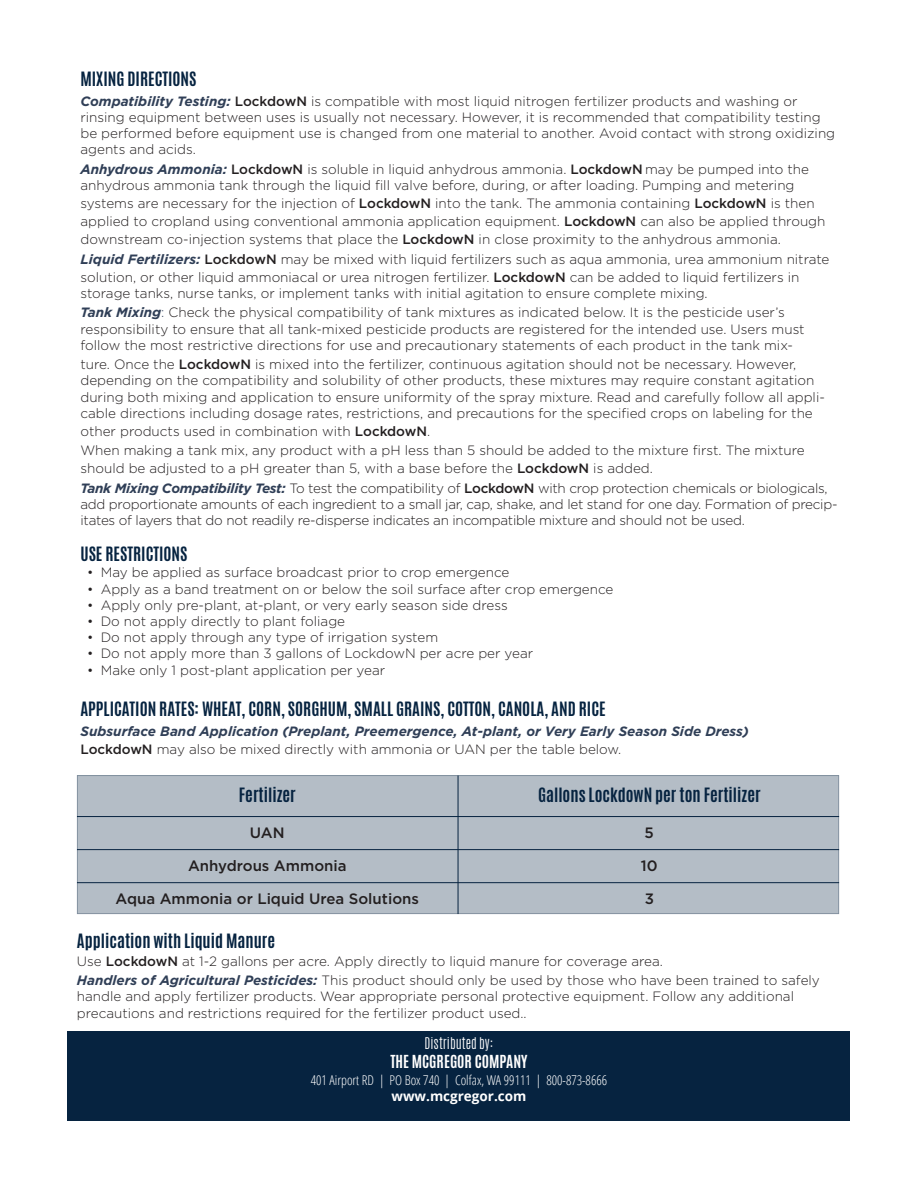
<style>
.page{position:relative;width:918px;height:1188px;background:#fff}
.page>*{position:absolute;margin:0;border:0;box-sizing:border-box;transform-origin:0 0}
.t1{font:700 16.5px "Antonio";color:#062340}
.t2{font:500 15px "Gotham";color:#231f20}
.t3{font:700 15px "Antonio";color:#fff}
.t4{font:300 13.5px/16.2px "Gotham";color:#231f20}
.t5{font:300 13.5px/16.2px "Gotham";letter-spacing:-.02em;color:#231f20}
.t6{font:italic 700 13.5px "Gotham";color:#303f57}
.t7{font:300 condensed 13.5px "Open Sans";color:#fff}
.t8{font:700 13.5px "Open Sans";color:#fff}
.t9{font:300 13.5px "Antonio";color:#fff}
.s1{font-weight:700;font-style:italic;color:#303f57}
.s2{font-weight:500}
.s3{color:#303f57}
</style>
<div class="page">
<div style="left:77px;top:776px;width:762px;height:138px;background:#b4bdc6"></div>
<hr style="left:458px;top:776px;width:1px;height:138px;background:#062340">
<hr style="left:77px;top:816px;width:762px;height:1px;background:#062340">
<hr style="left:77px;top:849px;width:762px;height:1px;background:#062340">
<hr style="left:77px;top:882px;width:762px;height:1px;background:#062340">
<div style="left:68px;top:1031px;width:782px;height:89px;background:#062340"></div>
<p class="t1" style="left:80px;top:67px;width:118px">MIXING DIRECTIONS</p>
<p class="t4" style="left:80px;top:93px;width:756px"><span class="s1">Compatibility Testing:</span> <span class="s2">LockdowN</span> is compatible with most liquid nitrogen fertilizer products and washing or rinsing equipment between uses is usually not necessary. However, it is recommended that compatibility testing be performed before equipment use is changed from one material to another. Avoid contact with strong oxidizing agents and acids.</p>
<p class="t4" style="left:80px;top:161px;width:730px"><span class="s1">Anhydrous Ammonia:</span> <span class="s2">LockdowN</span> is soluble in liquid anhydrous ammonia. <span class="s2">LockdowN</span> may be pumped into the anhydrous ammonia tank through the liquid fill valve before, during, or after loading. Pumping and metering</p>
<p class="t4" style="left:80px;top:194px;width:747px;line-height:18px">systems are necessary for the injection of <span class="s2">LockdowN</span> into the tank. The ammonia containing <span class="s2">LockdowN</span> is then applied to cropland using conventional ammonia application equipment. <span class="s2">LockdowN</span> can also be applied through downstream co-injection systems that place the <span class="s2">LockdowN</span> in close proximity to the anhydrous ammonia.</p>
<p class="t4" style="left:80px;top:250px;width:751px;line-height:18px"><span class="s1">Liquid Fertilizers:</span> <span class="s2">LockdowN</span> may be mixed with liquid fertilizers such as aqua ammonia, urea ammonium nitrate solution, or other liquid ammoniacal or urea nitrogen fertilizer. <span class="s2">LockdowN</span> can be added to liquid fertilizers in</p>
<p class="t4" style="left:80px;top:285px;width:629px">storage tanks, nurse tanks, or implement tanks with initial agitation to ensure complete mixing.</p>
<p class="t4" style="left:80px;top:304px;width:726px"><span class="s1">Tank Mixing</span><span class="s3">:</span> Check the physical compatibility of tank mixtures as indicated below. It is the pesticide user’s responsibility to ensure that all tank-mixed pesticide products are registered for the intended use. Users must follow the most restrictive directions for use and precautionary statements of each product in the tank mix-</p>
<p class="t4" style="left:80px;top:356px;width:746px">ture. Once the <span class="s2">LockdowN</span> is mixed into the fertilizer, continuous agitation should not be necessary. However, depending on the compatibility and solubility of other products, these mixtures may require constant agitation during both mixing and application to ensure uniformity of the spray mixture. Read and carefully follow all appli&shy;cable directions including dosage rates, restrictions, and precautions for the specified crops on labeling for the</p>
<p class="t4" style="left:80px;top:423px;width:351px">other products used in combination with <span class="s2">LockdowN</span>.</p>
<p class="t4" style="left:80px;top:441px;width:726px;line-height:18px">When making a tank mix, any product with a pH less than 5 should be added to the mixture first. The mixture should be adjusted to a pH greater than 5, with a base before the <span class="s2">LockdowN</span> is added.</p>
<p class="t5" style="left:80px;top:480px;width:759px"><span class="s1">Tank Mixing Compatibility Test:</span> To test the compatibility of <span class="s2">LockdowN</span> with crop protection chemicals or biologicals, add proportionate amounts of each ingredient to a small jar, cap, shake, and let stand for one day. Formation of precip&shy;itates of layers that do not readily re-disperse indicates an incompatible mixture and should not be used.</p>
<p class="t1" style="left:80px;top:542px;width:109px">USE RESTRICTIONS</p>
<p class="t4" style="left:87px;top:564px;width:424px">• May be applied as surface broadcast prior to crop emergence</p>
<p class="t4" style="left:87px;top:580px;width:528px">• Apply as a band treatment on or below the soil surface after crop emergence</p>
<p class="t4" style="left:87px;top:597px;width:422px">• Apply only pre-plant, at-plant, or very early season side dress</p>
<p class="t4" style="left:87px;top:613px;width:259px">• Do not apply directly to plant foliage</p>
<p class="t4" style="left:87px;top:629px;width:352px">• Do not apply through any type of irrigation system</p>
<p class="t4" style="left:87px;top:645px;width:448px">• Do not apply more than 3 gallons of LockdowN per acre per year</p>
<p class="t4" style="left:87px;top:661px;width:299px">• Make only 1 post-plant application per year</p>
<p class="t1" style="left:80px;top:697px;width:527px">APPLICATION RATES: WHEAT, CORN, SORGHUM, SMALL GRAINS, COTTON, CANOLA, AND RICE</p>
<p class="t6" style="left:80px;top:722px;width:670px">Subsurface Band Application (Preplant, Preemergence, At-plant, or Very Early Season Side Dress)</p>
<p class="t4" style="left:80px;top:740px;width:542px"><span class="s2">LockdowN</span> may also be mixed directly with ammonia or UAN per the table below.</p>
<p class="t1" style="left:239px;top:782px;width:58px">Fertilizer</p>
<p class="t2" style="left:250px;top:823px;width:36px">UAN</p>
<p class="t2" style="left:188px;top:856px;width:160px">Anhydrous Ammonia</p>
<p class="t2" style="left:116px;top:889px;width:305px">Aqua Ammonia or Liquid Urea Solutions</p>
<p class="t1" style="left:538px;top:782px;width:224px">Gallons LockdowN per ton Fertilizer</p>
<p class="t2" style="left:645px;top:823px;width:11px">5</p>
<p class="t2" style="left:641px;top:856px;width:18px">10</p>
<p class="t2" style="left:645px;top:889px;width:11px">3</p>
<p class="t1" style="left:77px;top:928px;width:200px">Application with Liquid Manure</p>
<p class="t4" style="left:77px;top:952px;width:587px">Use <span class="s2">LockdowN</span> at 1-2 gallons per acre. Apply directly to liquid manure for coverage area.</p>
<p class="t4" style="left:77px;top:972px;width:744px"><span class="s1">Handlers of Agricultural Pesticides:</span> This product should only be used by those who have been trained to safely handle and apply fertilizer products. Wear appropriate personal protective equipment. Follow any additional precautions and restrictions required for the fertilizer product used..</p>
<p class="t3" style="left:390px;top:1051px;width:139px">THE MCGREGOR COMPANY</p>
<p class="t7" style="left:311px;top:1071px;width:298px">401 Airport RD | PO Box 740 | Colfax, WA 99111 | 800-873-8666</p>
<p class="t8" style="left:392px;top:1086px;width:136px">www.mcgregor.com</p>
<p class="t9" style="left:425px;top:1034px;width:70px">Distributed by:</p>
</div>
